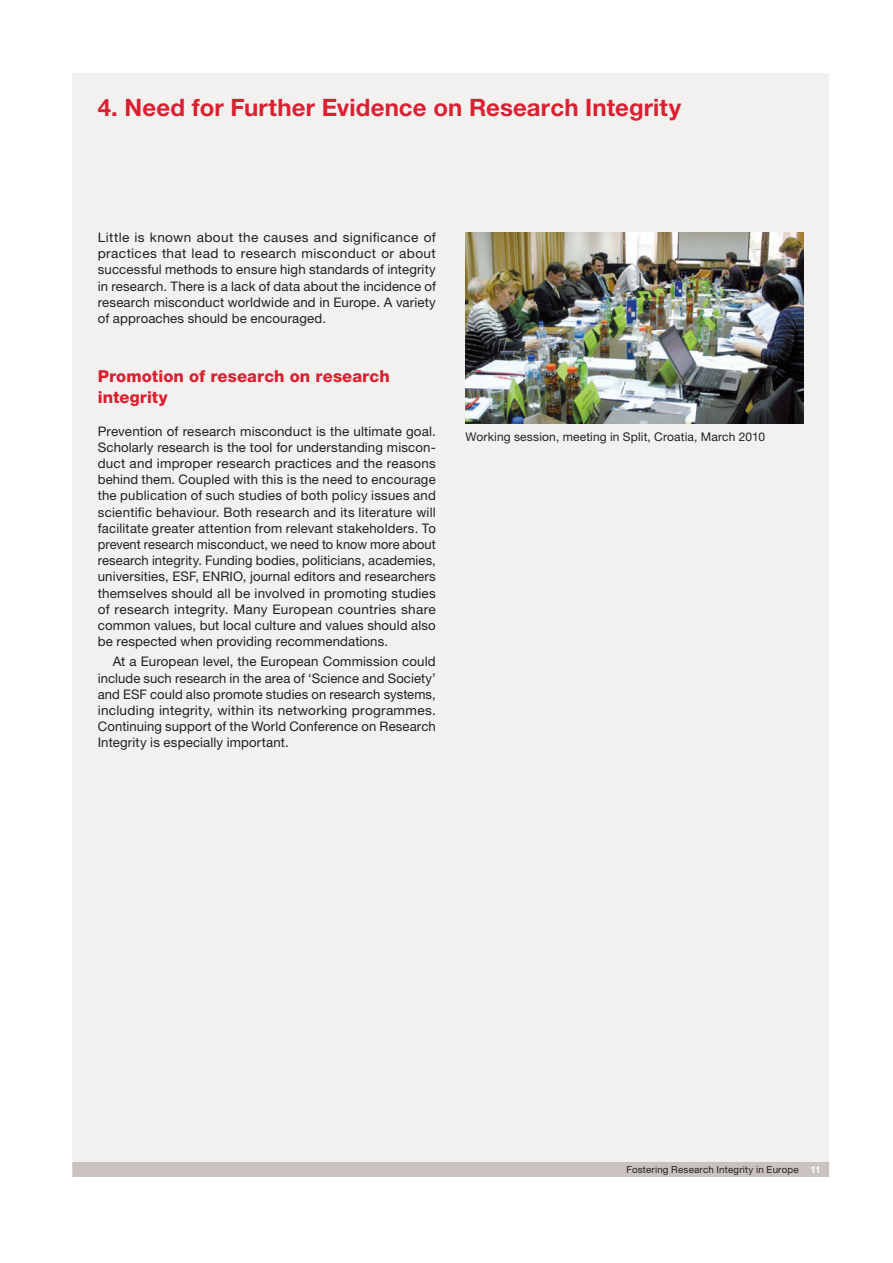
<style>
.page{position:relative;width:893px;height:1263px;background:#fff}
.page>*{position:absolute;margin:0;border:0;box-sizing:border-box;transform-origin:0 0}
.t1{font:700 24px "Helvetica Neue LT Std";letter-spacing:.005em;color:#da2031}
.t2{font:800 16.5px/21.1px "Helvetica Neue LT Std";letter-spacing:.005em;color:#da2031}
.t3{font:13.2px/16.2px "Helvetica Neue LT Std";letter-spacing:.01em;color:#231f20;text-align:justify}
.t4{font:12px "Helvetica Neue LT Std";letter-spacing:.01em;color:#231f20}
.t5{font:9.75px "Helvetica Neue LT Std";letter-spacing:.02em;color:#231f20}
.s1{font-weight:700;color:#fff}
</style>
<div class="page">
<div style="left:72px;top:73px;width:757px;height:1097px;background:#f2f1f0"></div>
<div style="left:72px;top:1162px;width:757px;height:15px;background:#cac2bf"></div>
<img style="left:466px;top:233px;width:338px;height:190px">
<h1 class="t1" style="left:98px;top:92px;width:585px">4. Need for Further Evidence on Research Integrity</h1>
<p class="t3" style="left:98px;top:229px;width:340px">Little is known about the causes and significance of practices that lead to research misconduct or about successful methods to ensure high standards of integrity in research. There is a lack of data about the incidence of research misconduct worldwide and in Europe. A variety of approaches should be encouraged.</p>
<p class="t2" style="left:98px;top:365px;width:293px">Promotion of research on research integrity</p>
<p class="t3" style="left:98px;top:422px;width:340px">Prevention of research misconduct is the ultimate goal.<br>Scholarly research is the tool for understanding miscon&shy;duct and improper research practices and the reasons behind them. Coupled with this is the need to encourage the publication of such studies of both policy issues and scientific behaviour. Both research and its literature will facilitate greater attention from relevant stakeholders. To prevent research misconduct, we need to know more about research integrity. Funding bodies, politicians, academies, universities, ESF, ENRIO, journal editors and researchers themselves should all be involved in promoting studies of research integrity. Many European countries share common values, but local culture and values should also be respected when providing recommendations.</p>
<p class="t3" style="left:98px;top:653px;width:340px;text-indent:15px">At a European level, the European Commission could include such research in the area of ‘Science and Society’ and ESF could also promote studies on research systems, including integrity, within its networking programmes.<br>Continuing support of the World Conference on Research Integrity is especially important.</p>
<p class="t4" style="left:466px;top:430px;width:301px">Working session, meeting in Split, Croatia, March 2010</p>
<p class="t5" style="left:626px;top:1163px;width:196px">Fostering Research Integrity in Europe <span class="s1">11</span></p>
</div>
